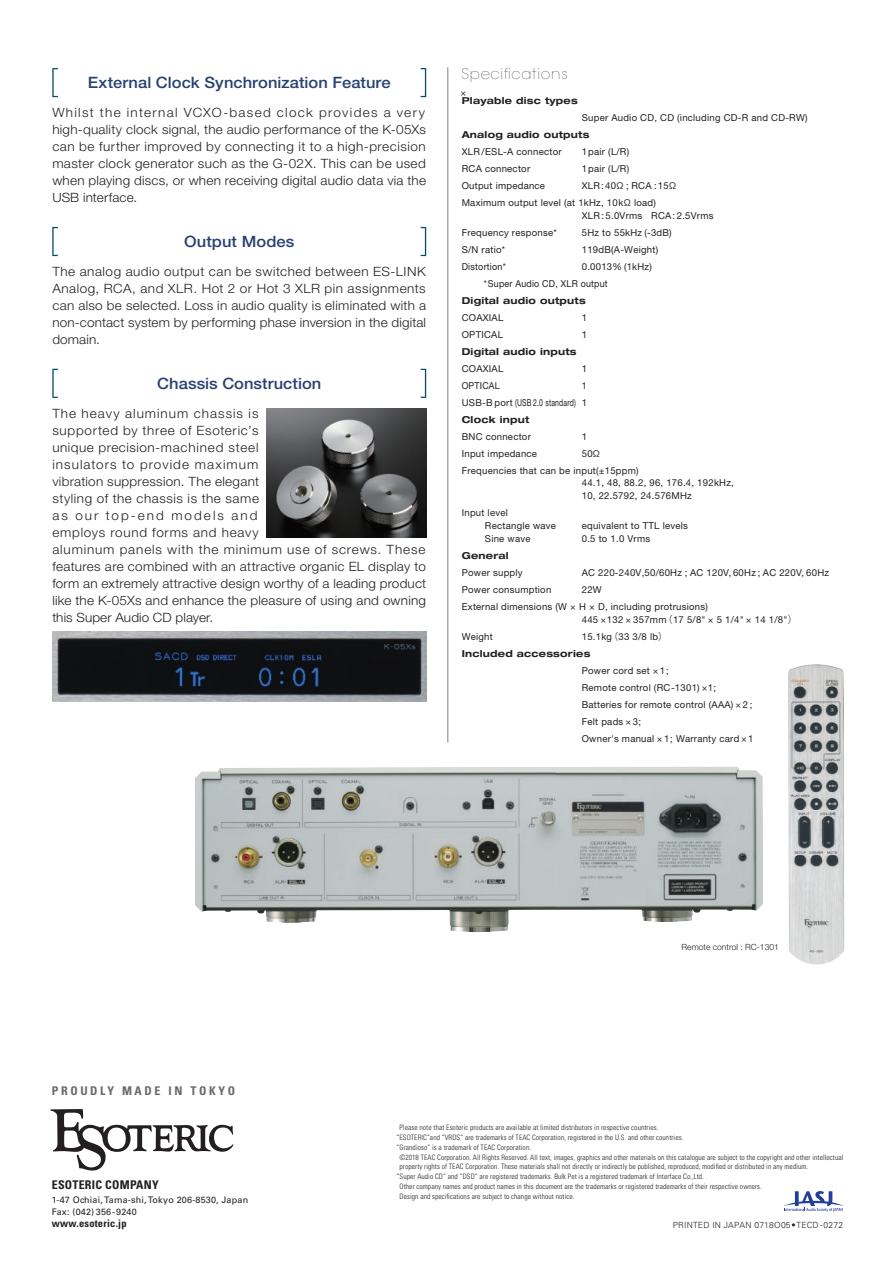
<style>
.page{position:relative;width:894px;height:1263px;background:#fff}
.page>*{position:absolute;margin:0;border:0;box-sizing:border-box;transform-origin:0 0}
.t1{font:500 15.6px "Helvetica Neue LT Pro";letter-spacing:.005em;color:#284173;scale:1.05 1}
.t2{font:200 14.85px "Avant Garde";letter-spacing:.05em;color:#57585a}
.t3{font:300 12.9px/17px "Helvetica Neue LT Pro";letter-spacing:.025em;color:#231f20;text-align:justify;scale:1.05 1}
.t4{font:700 condensed 12px "Univers LT Std";letter-spacing:.22em;color:#67696b}
.t5{font:700 condensed 12px "Univers LT Std";letter-spacing:.02em;color:#231f20}
.t6{font:700 condensed 10.5px "Univers LT Std";letter-spacing:.02em;color:#231f20}
.t7{font:9.6px/17px "Helvetica Neue LT Pro";letter-spacing:.025em;color:#231f20}
.t8{font:700 expanded 9.6px/16.8px "Helvetica Neue LT Pro";letter-spacing:.025em;color:#231f20}
.t9{font:9.6px/17px "Helvetica Neue LT Pro";letter-spacing:.025em;color:#231f20;text-align:right;scale:.92 1}
.t10{font:9.6px "Helvetica Neue LT Pro";letter-spacing:.025em;color:#231f20;scale:.94 1}
.t11{font:9px/12px "Univers LT Std";letter-spacing:.02em;color:#231f20}
.t12{font:300 8.55px "Univers LT Std";letter-spacing:.025em;color:#231f20}
.t13{font:300 8.55px "Helvetica Neue LT Pro";color:#231f20}
.t14{font:300 condensed 7.5px "Univers LT Std";letter-spacing:.01em;color:#231f20}
.s1{font-family:"Koz Go Pro"}
.s2{font-weight:700;font-stretch:expanded}
.s3{font-weight:400;font-stretch:normal}
.s4{font-family:"Koz Go Pro";font-weight:400;font-stretch:normal}
</style>
<div class="page">
<img style="left:788px;top:664px;width:56px;height:301px">
<img style="left:195px;top:767px;width:361px;height:165px">
<img style="left:556px;top:767px;width:207px;height:155px">
<img style="left:52px;top:632px;width:374px;height:70px">
<img style="left:266px;top:408px;width:160px;height:130px">
<hr style="left:447px;top:67px;width:1px;height:675px;background:#808285">
<svg style="left:52px;top:68px;width:6px;height:29px"></svg>
<svg style="left:421px;top:68px;width:5px;height:29px"></svg>
<svg style="left:52px;top:369px;width:6px;height:29px"></svg>
<svg style="left:421px;top:369px;width:5px;height:29px"></svg>
<svg style="left:52px;top:227px;width:6px;height:29px"></svg>
<svg style="left:421px;top:227px;width:5px;height:29px"></svg>
<svg style="left:50px;top:1109px;width:183px;height:61px"></svg>
<svg style="left:784px;top:1191px;width:60px;height:21px"></svg>
<p class="t1" style="left:88px;top:73px;width:290px">External Clock Synchronization Feature</p>
<p class="t3" style="left:52px;top:104px;width:357px">Whilst the internal VCXO-based clock provides a very high-quality clock signal, the audio performance of the K-05Xs can be further improved by connecting it to a high-precision master clock generator such as the G-02X. This can be used when playing discs, or when receiving digital audio data via the USB interface.</p>
<p class="t1" style="left:184px;top:232px;width:106px">Output Modes</p>
<p class="t3" style="left:52px;top:263px;width:357px">The analog audio output can be switched between ES-LINK Analog, RCA, and XLR. Hot 2 or Hot 3 XLR pin assignments can also be selected. Loss in audio quality is eliminated with a non-contact system by performing phase inversion in the digital domain.</p>
<p class="t1" style="left:157px;top:374px;width:158px">Chassis Construction</p>
<p class="t3" style="left:52px;top:405px;width:357px;text-align:left">The heavy aluminum chassis is<br>supported by three of Esoteric’s<br>unique precision-machined steel<br>insulators to provide maximum<br>vibration suppression. The elegant<br>styling of the chassis is the same<br>as our top-end models and<br>employs round forms and heavy<br>aluminum panels with the minimum use of screws. These features are combined with an attractive organic EL display to form an extremely attractive design worthy of a leading product like the K-05Xs and enhance the pleasure of using and owning this Super Audio CD player.</p>
<p class="t2" style="left:461px;top:65px;width:108px">Specifications</p>
<p class="t8" style="left:462px;top:92px;width:118px">Playable disc types</p>
<p class="t7" style="left:460px;top:83px;width:7px">×</p>
<p class="t7" style="left:582px;top:109px;width:227px">Super Audio CD, CD (including CD-R and CD-RW)</p>
<p class="t8" style="left:462px;top:126px;width:129px">Analog audio outputs</p>
<p class="t7" style="left:462px;top:143px;width:101px">XLR/ESL-A connector</p>
<p class="t7" style="left:582px;top:143px;width:49px">1pair (L/R)</p>
<p class="t7" style="left:462px;top:160px;width:70px">RCA connector</p>
<p class="t7" style="left:582px;top:160px;width:49px">1pair (L/R)</p>
<p class="t7" style="left:462px;top:177px;width:85px">Output impedance</p>
<p class="t7" style="left:462px;top:177px;width:216px;text-indent:120px">XLR: 40Ω ; RCA :15Ω<br>Maximum output level (at 1kHz, 10kΩ load)</p>
<p class="t7" style="left:582px;top:206px;width:133px">XLR: 5.0Vrms RCA: 2.5Vrms</p>
<p class="t7" style="left:462px;top:224px;width:97px">Frequency response*</p>
<p class="t7" style="left:582px;top:224px;width:91px">5Hz to 55kHz (-3dB)</p>
<p class="t7" style="left:462px;top:241px;width:45px">S/N ratio*</p>
<p class="t7" style="left:582px;top:241px;width:78px">119dB(A-Weight)</p>
<p class="t10" style="left:462px;top:260px;width:49px">Distortion*</p>
<p class="t7" style="left:462px;top:258px;width:192px;text-indent:120px">0.0013% (1kHz)<span class="s1">　　</span> *Super Audio CD, XLR output<br><span class="s2">Digital audio outputs</span></p>
<p class="t7" style="left:462px;top:309px;width:43px">COAXIAL</p>
<p class="t7" style="left:582px;top:309px;width:7px">1</p>
<p class="t7" style="left:462px;top:326px;width:43px">OPTICAL</p>
<p class="t7" style="left:582px;top:326px;width:7px">1</p>
<p class="t8" style="left:462px;top:342px;width:116px">Digital audio inputs</p>
<p class="t7" style="left:462px;top:360px;width:43px">COAXIAL</p>
<p class="t7" style="left:582px;top:360px;width:7px">1</p>
<p class="t9" style="left:462px;top:377px;width:43px">OPTICAL</p>
<p class="t9" style="left:462px;top:377px;width:138px">1<br>USB-B port (USB 2.0 standard) 1</p>
<p class="t8" style="left:462px;top:410px;width:69px">Clock input</p>
<p class="t7" style="left:462px;top:428px;width:71px">BNC connector</p>
<p class="t7" style="left:582px;top:428px;width:7px">1</p>
<p class="t7" style="left:462px;top:445px;width:77px">Input impedance</p>
<p class="t7" style="left:462px;top:445px;width:178px;text-indent:120px">50Ω<br>Frequencies that can be input(±15ppm)</p>
<p class="t7" style="left:582px;top:476px;width:154px;line-height:12.8px">44.1, 48, 88.2, 96, 176.4, 192kHz,<br>10, 22.5792, 24.576MHz</p>
<p class="t7" style="left:485px;top:506px;width:73px;line-height:12.8px;text-indent:-23px">Input level<br>Rectangle wave</p>
<p class="t7" style="left:582px;top:517px;width:108px">equivalent to TTL levels</p>
<p class="t7" style="left:485px;top:530px;width:47px">Sine wave</p>
<p class="t7" style="left:582px;top:530px;width:70px">0.5 to 1.0 Vrms</p>
<p class="t8" style="left:462px;top:547px;width:48px">General</p>
<p class="t7" style="left:462px;top:564px;width:62px">Power supply</p>
<p class="t7" style="left:582px;top:564px;width:249px">AC 220-240V,50/60Hz ; AC 120V, 60Hz ; AC 220V, 60Hz</p>
<p class="t7" style="left:462px;top:581px;width:91px">Power consumption</p>
<p class="t7" style="left:462px;top:581px;width:248px;text-indent:120px">22W<br>External dimensions (W × H × D, including protrusions)</p>
<p class="t7" style="left:582px;top:611px;width:217px">445 ×132 × 357mm<span class="s1">（</span>17 5/8" × 5 1/4" × 14 1/8"<span class="s1">）</span></p>
<p class="t7" style="left:462px;top:628px;width:33px">Weight</p>
<p class="t8" style="left:462px;top:628px;width:208px;text-indent:120px"><span class="s3">15.1kg</span><span class="s4">（</span><span class="s3">33 3/8 lb</span><span class="s4">）<br></span>Included accessories</p>
<p class="t7" style="left:582px;top:661px;width:173px">Power cord set ×1;<br>Remote control (RC-1301) ×1;<br>Batteries for remote control (AAA) × 2 ;<br>Felt pads × 3;<br>Owner's manual × 1; Warranty card ×1</p>
<p class="t4" style="left:52px;top:1084px;width:185px">PROUDLY MADE IN TOKYO</p>
<p class="t13" style="left:681px;top:941px;width:99px">Remote control : RC-1301</p>
<p class="t5" style="left:52px;top:1177px;width:109px">ESOTERIC COMPANY</p>
<p class="t11" style="left:52px;top:1194px;width:198px">1-47 Ochiai, Tama-shi, Tokyo 206-8530, Japan<br>Fax: (042) 356-9240</p>
<p class="t6" style="left:52px;top:1217px;width:76px">www.esoteric.jp</p>
<p class="t14" style="left:399px;top:1123px;width:260px">Please note that Esoteric products are available at limited distributors in respective countries.</p>
<p class="t14" style="left:396px;top:1133px;width:288px">“ESOTERIC”and “VRDS” are trademarks of TEAC Corporation, registered in the U.S. and other countries.</p>
<p class="t14" style="left:396px;top:1143px;width:136px">“Grandioso” is a trademark of TEAC Corporation.</p>
<p class="t14" style="left:399px;top:1152px;width:445px">©2018 TEAC Corporation. All Rights Reserved. All text, images, graphics and other materials on this catalogue are subject to the copyright and other intellectual</p>
<p class="t14" style="left:399px;top:1162px;width:410px">property rights of TEAC Corporation. These materials shall not directly or indirectly be published, reproduced, modified or distributed in any medium.</p>
<p class="t14" style="left:396px;top:1172px;width:309px">“Super Audio CD” and “DSD” are registered trademarks. Bulk Pet is a registered trademark of Interface Co.,Ltd.</p>
<p class="t14" style="left:399px;top:1182px;width:364px">Other company names and product names in this document are the trademarks or registered trademarks of their respective owners.</p>
<p class="t14" style="left:399px;top:1191px;width:176px">Design and specifications are subject to change without notice.</p>
<p class="t12" style="left:673px;top:1219px;width:172px">PRINTED IN JAPAN 0718O05•TECD - 0272</p>
</div>
